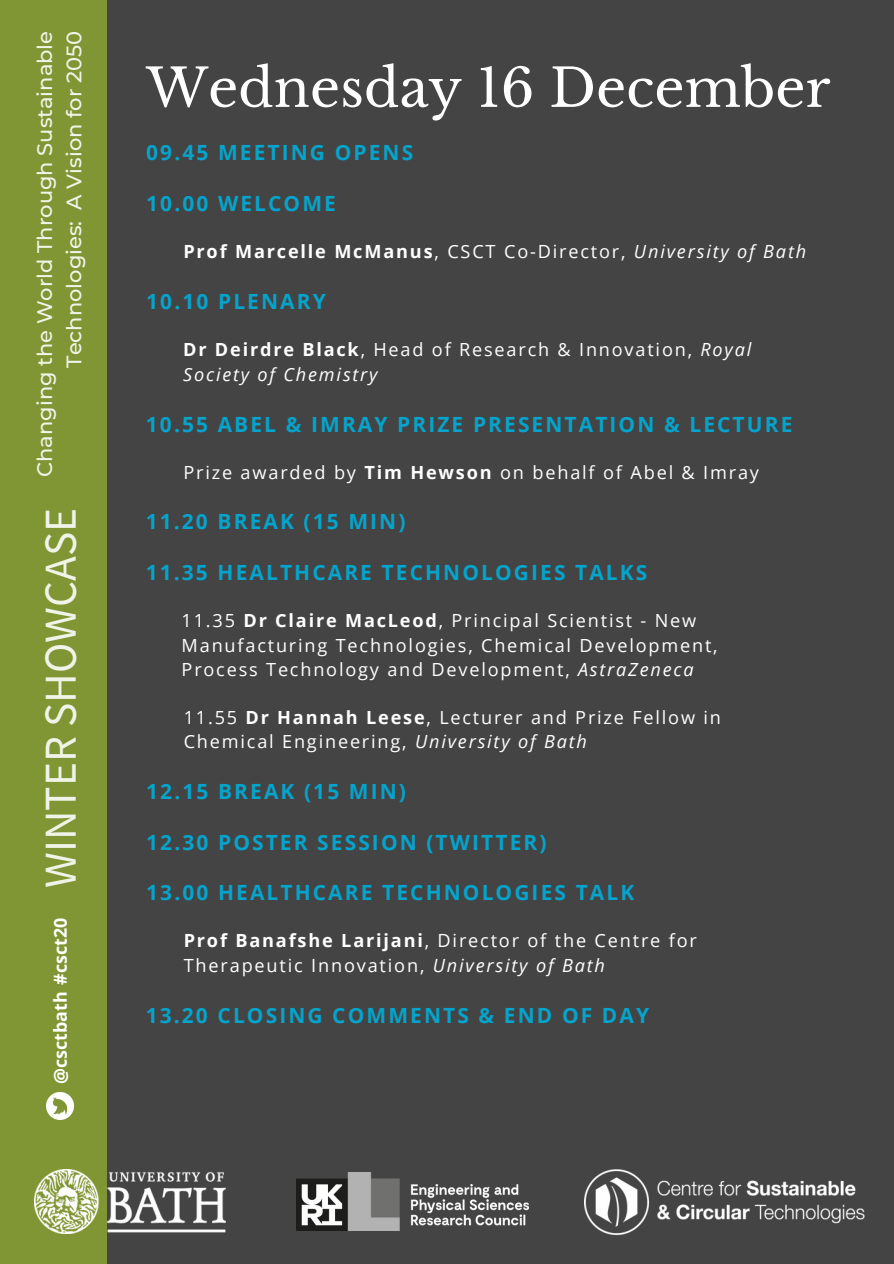
<style>
.page{position:relative;width:894px;height:1264px;background:#fff}
.page>*{position:absolute;margin:0;border:0;box-sizing:border-box;transform-origin:0 0}
.t1{font:52.5px "Libre Baskerville";color:#fff}
.t2{font:45.6px "Source Sans Pro";color:#fff}
.t3{font:700 21px "Open Sans";letter-spacing:.1em;color:#04a4cc}
.t4{font:500 21px/29.2px "Montserrat";color:#fff;text-align:right}
.t5{font:18.15px/24.6px "Open Sans";letter-spacing:.1em;color:#fff}
.t6{font:700 18.15px "Open Sans";letter-spacing:.1em;color:#fff}
.t7{font:700 17.85px "Open Sans";color:#fff}
.s1{font-weight:400}
.s2{font-weight:400;font-style:italic}
.s3{font-weight:700}
.s4{font-style:italic}
</style>
<div class="page">
<div style="left:0;top:0;width:893px;height:1263px;background:#444"></div>
<div style="left:0;top:0;width:106px;height:421px;background:#809634"></div>
<div style="left:0;top:843px;width:106px;height:420px;background:#809634"></div>
<div style="left:0;top:419px;width:106px;height:426px;background:#809634"></div>
<img style="left:584px;top:1169px;width:280px;height:67px">
<img style="left:297px;top:1172px;width:231px;height:58px">
<img style="left:35px;top:1169px;width:190px;height:64px">
<img style="left:47px;top:1092px;width:27px;height:27px">
<p class="t4" style="left:30px;top:477px;width:448px;rotate:-90deg">Changing the World Through Sustainable<br>Technologies: A Vision for 2050</p>
<h2 class="t2" style="left:31px;top:888px;width:381px;rotate:-90deg">WINTER SHOWCASE</h2>
<p class="t7" style="left:48px;top:1083px;width:167px;rotate:-90deg">@csctbath #csct20</p>
<p class="t1" style="left:146px;top:56px;width:685px">Wednesday 16 December</p>
<p class="t3" style="left:146px;top:138px;width:268px">09.45 MEETING OPENS</p>
<p class="t3" style="left:146px;top:189px;width:191px">10.00 WELCOME</p>
<p class="t6" style="left:183px;top:239px;width:624px">Prof Marcelle McManus<span class="s1">, CSCT Co-Director,</span> <span class="s2">University of Bath</span></p>
<p class="t3" style="left:146px;top:286px;width:181px">10.10 PLENARY</p>
<p class="t5" style="left:183px;top:336px;width:569px"><span class="s3">Dr Deirdre Black</span>, Head of Research &amp; Innovation, <span class="s4">Royal<br>Society of Chemistry</span></p>
<p class="t3" style="left:146px;top:409px;width:647px">10.55 ABEL &amp; IMRAY PRIZE PRESENTATION &amp; LECTURE</p>
<p class="t5" style="left:183px;top:459px;width:577px">Prize awarded by <span class="s3">Tim Hewson</span> on behalf of Abel &amp; Imray</p>
<p class="t3" style="left:146px;top:507px;width:261px">11.20 BREAK (15 MIN)</p>
<p class="t3" style="left:146px;top:557px;width:503px">11.35 HEALTHCARE TECHNOLOGIES TALKS</p>
<p class="t5" style="left:181px;top:607px;width:537px">11.35 <span class="s3">Dr Claire MacLeod</span>, Principal Scientist - New<br>Manufacturing Technologies, Chemical Development,<br>Process Technology and Development, <span class="s4">AstraZeneca</span></p>
<p class="t5" style="left:184px;top:704px;width:538px">11.55 <span class="s3">Dr Hannah Leese</span>, Lecturer and Prize Fellow in<br>Chemical Engineering, <span class="s4">University of Bath</span></p>
<p class="t3" style="left:146px;top:776px;width:261px">12.15 BREAK (15 MIN)</p>
<p class="t3" style="left:146px;top:827px;width:401px">12.30 POSTER SESSION (TWITTER)</p>
<p class="t3" style="left:146px;top:877px;width:489px">13.00 HEALTHCARE TECHNOLOGIES TALK</p>
<p class="t5" style="left:184px;top:927px;width:514px"><span class="s3">Prof Banafshe Larijani</span>, Director of the Centre for<br>Therapeutic Innovation, <span class="s4">University of Bath</span></p>
<p class="t3" style="left:146px;top:1000px;width:505px">13.20 CLOSING COMMENTS &amp; END OF DAY</p>
</div>
